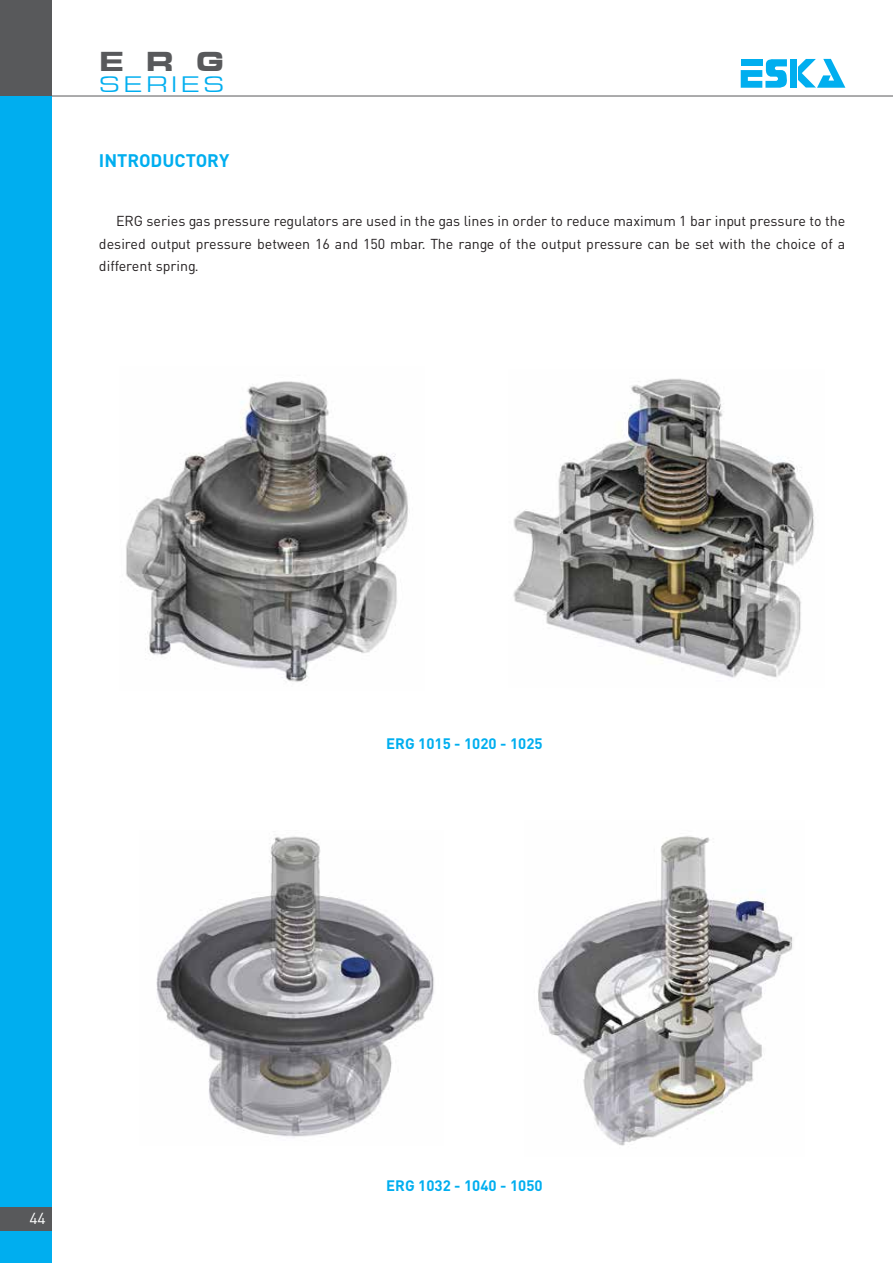
<style>
.page{position:relative;width:893px;height:1263px;background:#fff}
.page>*{position:absolute;margin:0;border:0;box-sizing:border-box;transform-origin:0 0}
.t1{font:700 28.5px "Eurostile Extended";color:#58595b}
.t2{font:23.25px "Eurostile Extended";letter-spacing:.145em;color:#00aeef}
.t3{font:18px "DINT Bold Tr";color:#00aeef}
.t4{font:15.75px "DIN Tr";color:#fff}
.t5{font:15px "DINT Bold Tr";color:#00aeef}
.t6{font:14.25px/22.5px "DIN Tr";color:#231f20;text-align:justify}
</style>
<div class="page">
<img style="left:126px;top:381px;width:282px;height:301px">
<img style="left:513px;top:378px;width:301px;height:300px">
<img style="left:156px;top:836px;width:278px;height:301px">
<img style="left:538px;top:836px;width:255px;height:310px">
<hr style="left:51px;top:96px;width:842px;height:1px;background:#58595b">
<div style="left:790px;top:59px;width:7px;height:29px;background:#00aeef"></div>
<svg style="left:798px;top:59px;width:47px;height:29px"></svg>
<svg style="left:741px;top:59px;width:46px;height:29px"></svg>
<div style="left:0;top:0;width:51px;height:1263px;background:#00aeef"></div>
<div style="left:0;top:0;width:51px;height:96px;background:#58595b"></div>
<div style="left:0;top:1207px;width:51px;height:24px;background:#58595b"></div>
<p class="t1" style="left:99px;top:45px;width:127px">ERG</p>
<p class="t2" style="left:99px;top:72px;width:127px">SERIES</p>
<p class="t3" style="left:99px;top:148px;width:132px">INTRODUCTORY</p>
<p class="t6" style="left:99px;top:209px;width:748px;text-indent:17px">ERG series gas pressure regulators are used in the gas lines in order to reduce maximum 1 bar input pressure to the desired output pressure between 16 and 150 mbar. The range of the output pressure can be set with the choice of a different spring.</p>
<p class="t4" style="left:29px;top:1208px;width:18px">44</p>
<p class="t5" style="left:386px;top:734px;width:158px">ERG 1015 - 1020 - 1025</p>
<p class="t5" style="left:386px;top:1176px;width:158px">ERG 1032 - 1040 - 1050</p>
</div>
